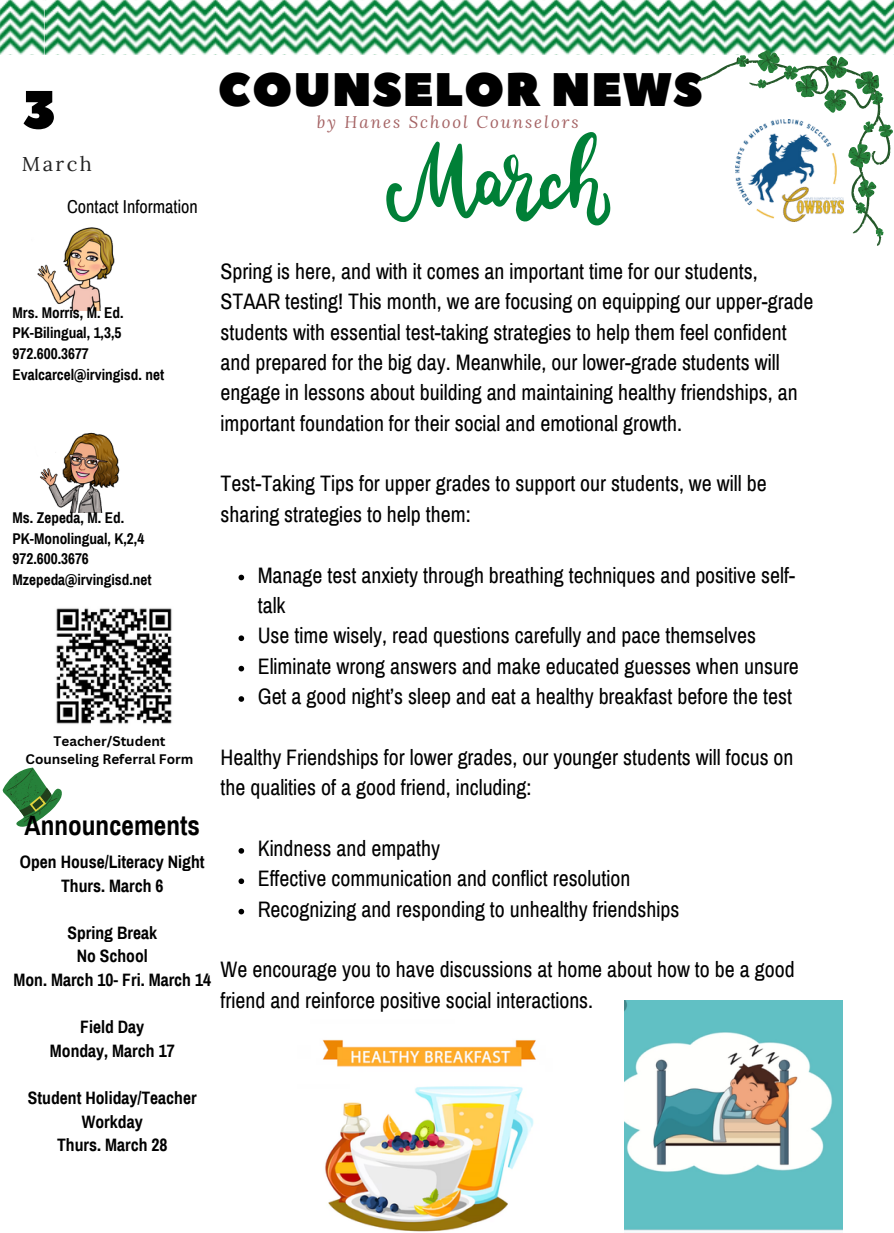
<style>
.page{position:relative;width:894px;height:1233px;background:#fff}
.page>*{position:absolute;margin:0;border:0;box-sizing:border-box;transform-origin:0 0}
.t1{font:53.7px "Peace Sans";color:#000}
.t2{font:46.95px "Peace Sans";letter-spacing:.02em;color:#000}
.t3{font:700 27.3px "Archivo Narrow";color:#000}
.t4{font:21.9px/30.3px "Archivo Narrow";color:#000}
.t5{font:20.1px "Lora";letter-spacing:.12em;color:#222}
.t6{font:18.3px "Archivo Narrow";color:#000}
.t7{font:700 17.55px/23.7px "Archivo Narrow";color:#000;text-align:center}
.t8{font:italic 16.8px "Lora";letter-spacing:.12em;color:#a56364}
.t9{font:700 15.15px/20.5px "Archivo Narrow";color:#000}
.t10{font:700 13.5px/18px "Canva Sans";color:#000;text-align:center}
</style>
<div class="page">
<svg style="left:0;top:0;width:45px;height:54px"></svg>
<svg style="left:45px;top:0;width:848px;height:54px"></svg>
<img style="left:37px;top:227px;width:78px;height:84px">
<img style="left:40px;top:432px;width:80px;height:81px">
<svg style="left:238px;top:575px;width:6px;height:5px"></svg>
<svg style="left:238px;top:635px;width:6px;height:6px"></svg>
<svg style="left:238px;top:666px;width:6px;height:5px"></svg>
<svg style="left:238px;top:696px;width:6px;height:6px"></svg>
<svg style="left:238px;top:848px;width:6px;height:6px"></svg>
<svg style="left:238px;top:878px;width:6px;height:6px"></svg>
<svg style="left:238px;top:909px;width:6px;height:5px"></svg>
<svg style="left:386px;top:132px;width:224px;height:93px"></svg>
<svg style="left:685px;top:50px;width:208px;height:196px"></svg>
<svg style="left:2px;top:767px;width:60px;height:60px"></svg>
<img style="left:735px;top:119px;width:108px;height:103px">
<img style="left:56px;top:608px;width:116px;height:116px">
<img style="left:624px;top:1001px;width:218px;height:230px">
<img style="left:322px;top:1039px;width:214px;height:193px">
<p class="t1" style="left:22px;top:74px;width:36px">3</p>
<p class="t5" style="left:22px;top:151px;width:71px">March</p>
<h3 class="t6" style="left:67px;top:197px;width:132px">Contact Information</h3>
<p class="t2" style="left:218px;top:58px;width:486px">COUNSELOR NEWS</p>
<h3 class="t8" style="left:317px;top:110px;width:263px">by Hanes School Counselors</h3>
<p class="t9" style="left:13px;top:303px;width:153px">Mrs. Morris, M. Ed.<br>PK-Bilingual, 1,3,5<br>972.600.3677<br>Evalcarcel@irvingisd. net</p>
<p class="t4" style="left:220px;top:256px;width:594px">Spring is here, and with it comes an important time for our students, STAAR testing! This month, we are focusing on equipping our upper-grade students with essential test-taking strategies to help them feel confident and prepared for the big day. Meanwhile, our lower-grade students will engage in lessons about building and maintaining healthy friendships, an important foundation for their social and emotional growth.</p>
<p class="t9" style="left:13px;top:508px;width:140px">Ms. Zepeda, M. Ed.<br>PK-Monolingual, K,2,4<br>972.600.3676<br>Mzepeda@irvingisd.net</p>
<p class="t4" style="left:220px;top:469px;width:547px">Test-Taking Tips for upper grades to support our students, we will be sharing strategies to help them:</p>
<h1 class="t4" style="left:258px;top:560px;width:538px">Manage test anxiety through breathing techniques and positive self&shy;talk</h1>
<p class="t4" style="left:258px;top:621px;width:499px">Use time wisely, read questions carefully and pace themselves</p>
<h3 class="t4" style="left:258px;top:651px;width:542px">Eliminate wrong answers and make educated guesses when unsure</h3>
<h5 class="t4" style="left:258px;top:682px;width:535px">Get a good night’s sleep and eat a healthy breakfast before the test</h5>
<p class="t10" style="left:26px;top:732px;width:169px">Teacher/Student<br>Counseling Referral Form</p>
<h3 class="t3" style="left:25px;top:811px;width:177px">Announcements</h3>
<p class="t7" style="left:20px;top:850px;width:186px">Open House/Literacy Night<br>Thurs. March 6</p>
<p class="t7" style="left:13px;top:921px;width:199px">Spring Break<br>No School<br>Mon. March 10- Fri. March 14</p>
<p class="t7" style="left:50px;top:1016px;width:126px">Field Day<br>Monday, March 17</p>
<h3 class="t7" style="left:28px;top:1087px;width:170px">Student Holiday/Teacher<br>Workday<br>Thurs. March 28</h3>
<p class="t4" style="left:220px;top:742px;width:574px">Healthy Friendships for lower grades, our younger students will focus on the qualities of a good friend, including:</p>
<h5 class="t4" style="left:258px;top:833px;width:184px">Kindness and empathy</h5>
<h6 class="t4" style="left:258px;top:864px;width:374px">Effective communication and conflict resolution</h6>
<h6 class="t4" style="left:258px;top:894px;width:423px">Recognizing and responding to unhealthy friendships</h6>
<p class="t4" style="left:220px;top:955px;width:575px">We encourage you to have discussions at home about how to be a good friend and reinforce positive social interactions.</p>
</div>
